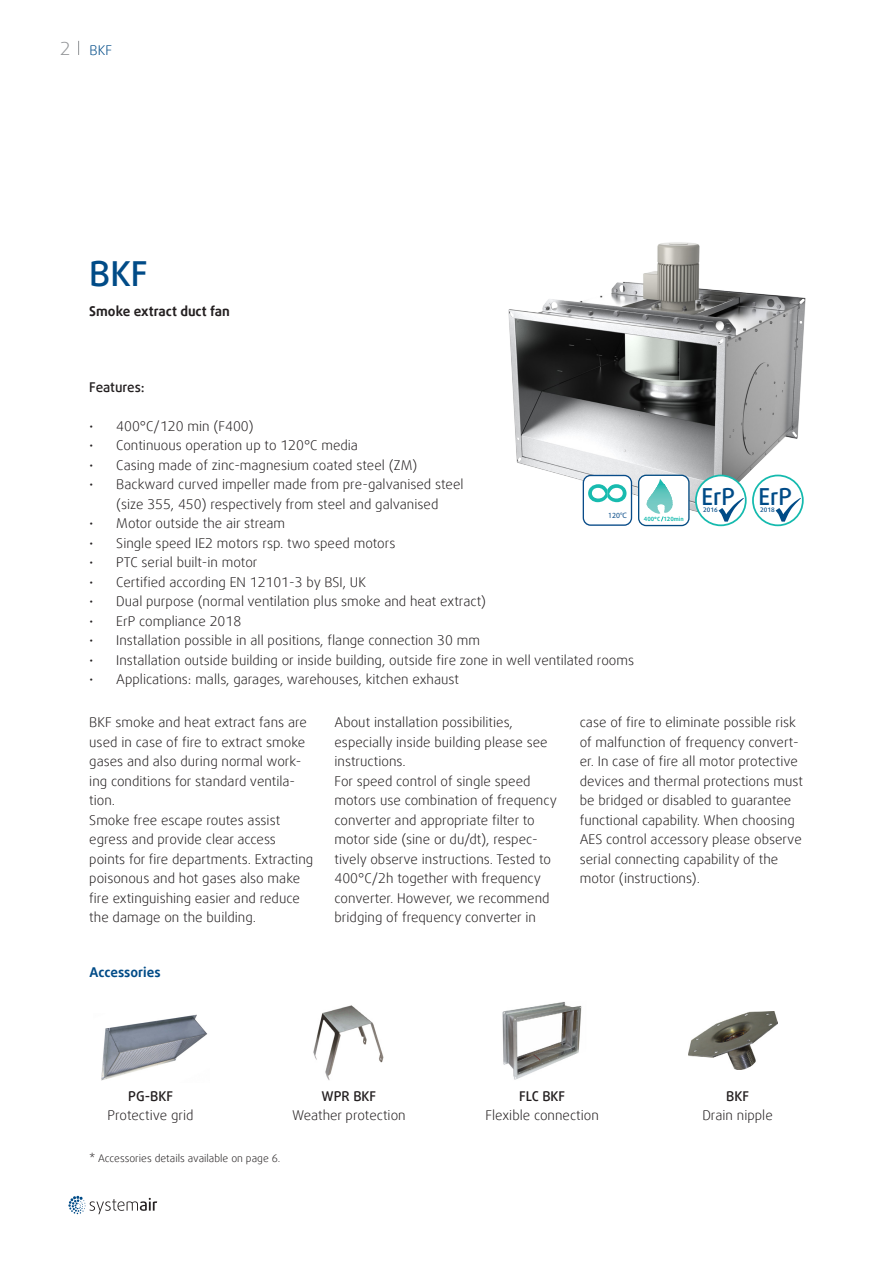
<style>
.page{position:relative;width:893px;height:1263px;background:#fff}
.page>*{position:absolute;margin:0;border:0;box-sizing:border-box;transform-origin:0 0}
.t1{font:500 34.5px "Daxline Offc Pro";color:#004b87}
.t2{font:500 23.25px "Daxline Offc Pro";color:#004b87}
.t3{font:300 13.5px/19.5px "Daxline Offc Pro";color:#231f20}
.t4{font:500 13.5px "Daxline Offc Pro";color:#231f20}
.t5{font:700 13.5px "Daxline Offc Pro";color:#231f20}
.Überschriften{font:700 13.5px "Daxline Offc Pro";color:#004b87}
.t6{font:300 13.5px "Daxline Offc Pro";color:#004b87}
.t7{font:300 10.5px "Daxline Offc Pro";color:#231f20}
.t8{font:700 7.95px "Gill Sans";color:#094c89}
.t9{font:500 6.15px "Daxline Offc Pro";color:#004b87}
.t10{font:700 5.7px "Daxline Offc Pro";color:#18bbaf}
.s1{font-size:18px;color:#939598}
</style>
<div class="page">
<svg style="left:68px;top:1195px;width:89px;height:19px"></svg>
<svg style="left:78px;top:41px;width:1px;height:14px"></svg>
<img style="left:508px;top:242px;width:298px;height:285px">
<div style="left:639px;top:475px;width:50px;height:50px;background:#fff;border-radius:8px"></div>
<div style="left:638px;top:475px;width:52px;height:51px;border:1px solid #054c83;border-radius:8px"></div>
<svg style="left:646px;top:479px;width:27px;height:43px"></svg>
<div style="left:583px;top:475px;width:48px;height:50px;background:#fff;border-radius:7px"></div>
<svg style="left:588px;top:484px;width:38px;height:18px"></svg>
<div style="left:583px;top:475px;width:49px;height:51px;border:1px solid #094c89;border-radius:7px"></div>
<img style="left:502px;top:1002px;width:80px;height:78px">
<img style="left:313px;top:1005px;width:71px;height:75px">
<img style="left:101px;top:1014px;width:107px;height:67px">
<img style="left:688px;top:1011px;width:89px;height:58px">
<div style="left:696px;top:475px;width:50px;height:50px;background:#fff;border-radius:50%"></div>
<div style="left:695px;top:475px;width:52px;height:51px;border:2px solid #15baae;border-radius:50%"></div>
<svg style="left:719px;top:498px;width:25px;height:24px"></svg>
<div style="left:753px;top:475px;width:50px;height:50px;background:#fff;border-radius:50%"></div>
<div style="left:752px;top:475px;width:52px;height:51px;border:2px solid #15baae;border-radius:50%"></div>
<svg style="left:776px;top:498px;width:25px;height:24px"></svg>
<p class="t6" style="left:60px;top:41px;width:53px"><span class="s1">2</span> BKF</p>
<p class="t1" style="left:89px;top:251px;width:60px">BKF</p>
<p class="t5" style="left:89px;top:302px;width:142px">Smoke extract duct fan</p>
<p class="t4" style="left:89px;top:378px;width:57px">Features:</p>
<p class="t3" style="left:89px;top:416px;width:166px">• 400°C/120 min (F400)</p>
<p class="t3" style="left:89px;top:436px;width:270px">• Continuous operation up to 120°C media</p>
<p class="t3" style="left:89px;top:455px;width:330px">• Casing made of zinc-magnesium coated steel (ZM)</p>
<p class="t3" style="left:89px;top:475px;width:376px;text-align:center">• Backward curved impeller made from pre-galvanised steel (size 355, 450) respectively from steel and galvanised</p>
<p class="t3" style="left:89px;top:514px;width:197px">• Motor outside the air stream</p>
<p class="t3" style="left:89px;top:533px;width:308px">• Single speed IE2 motors rsp. two speed motors</p>
<p class="t3" style="left:89px;top:553px;width:170px">• PTC serial built-in motor</p>
<p class="t3" style="left:89px;top:572px;width:278px">• Certified according EN 12101-3 by BSI, UK</p>
<p class="t3" style="left:89px;top:592px;width:398px">• Dual purpose (normal ventilation plus smoke and heat extract)</p>
<p class="t3" style="left:89px;top:611px;width:153px">• ErP compliance 2018</p>
<p class="t3" style="left:89px;top:631px;width:392px">• Installation possible in all positions, flange connection 30 mm</p>
<p class="t3" style="left:89px;top:650px;width:546px">• Installation outside building or inside building, outside fire zone in well ventilated rooms</p>
<p class="t3" style="left:89px;top:670px;width:371px">• Applications: malls, garages, warehouses, kitchen exhaust</p>
<p class="t3" style="left:89px;top:713px;width:219px">BKF smoke and heat extract fans are used in case of fire to extract smoke gases and also during normal work&shy;ing conditions for standard ventila&shy;tion.</p>
<p class="t3" style="left:89px;top:810px;width:225px">Smoke free escape routes assist egress and provide clear access points for fire departments. Extracting poisonous and hot gases also make fire extinguishing easier and reduce the damage on the building.</p>
<p class="t2" style="left:758px;top:481px;width:35px">ErP</p>
<p class="t9" style="left:760px;top:505px;width:16px">2018</p>
<p class="t2" style="left:701px;top:481px;width:35px">ErP</p>
<p class="t9" style="left:703px;top:505px;width:16px">2016</p>
<p class="t8" style="left:608px;top:510px;width:20px">120°C</p>
<p class="t10" style="left:644px;top:515px;width:41px">400°C 120min</p>
<p class="t3" style="left:580px;top:712px;width:225px">case of fire to eliminate possible risk of malfunction of frequency convert&shy;er. In case of fire all motor protective devices and thermal protections must be bridged or disabled to guarantee functional capability. When choosing AES control accessory please observe serial connecting capability of the motor (instructions).</p>
<p class="t3" style="left:334px;top:712px;width:215px">About installation possibilities, especially inside building please see instructions.</p>
<p class="t3" style="left:334px;top:771px;width:224px">For speed control of single speed motors use combination of frequency converter and appropriate filter to motor side (sine or du/dt), respec&shy;tively observe instructions. Tested to 400°C/2h together with frequency converter. However, we recommend bridging of frequency converter in</p>
<p class="Überschriften" style="left:90px;top:963px;width:72px">Accessories</p>
<p class="t4" style="left:128px;top:1087px;width:46px">PG-BKF</p>
<p class="t3" style="left:108px;top:1106px;width:88px">Protective grid</p>
<p class="t7" style="left:89px;top:1151px;width:193px">* Accessories details available on page 6.</p>
<p class="t4" style="left:322px;top:1087px;width:56px">WPR BKF</p>
<p class="t3" style="left:292px;top:1106px;width:115px">Weather protection</p>
<p class="t4" style="left:519px;top:1087px;width:48px">FLC BKF</p>
<p class="t3" style="left:485px;top:1106px;width:115px">Flexible connection</p>
<p class="t4" style="left:726px;top:1087px;width:24px">BKF</p>
<p class="t3" style="left:702px;top:1106px;width:72px">Drain nipple</p>
</div>
